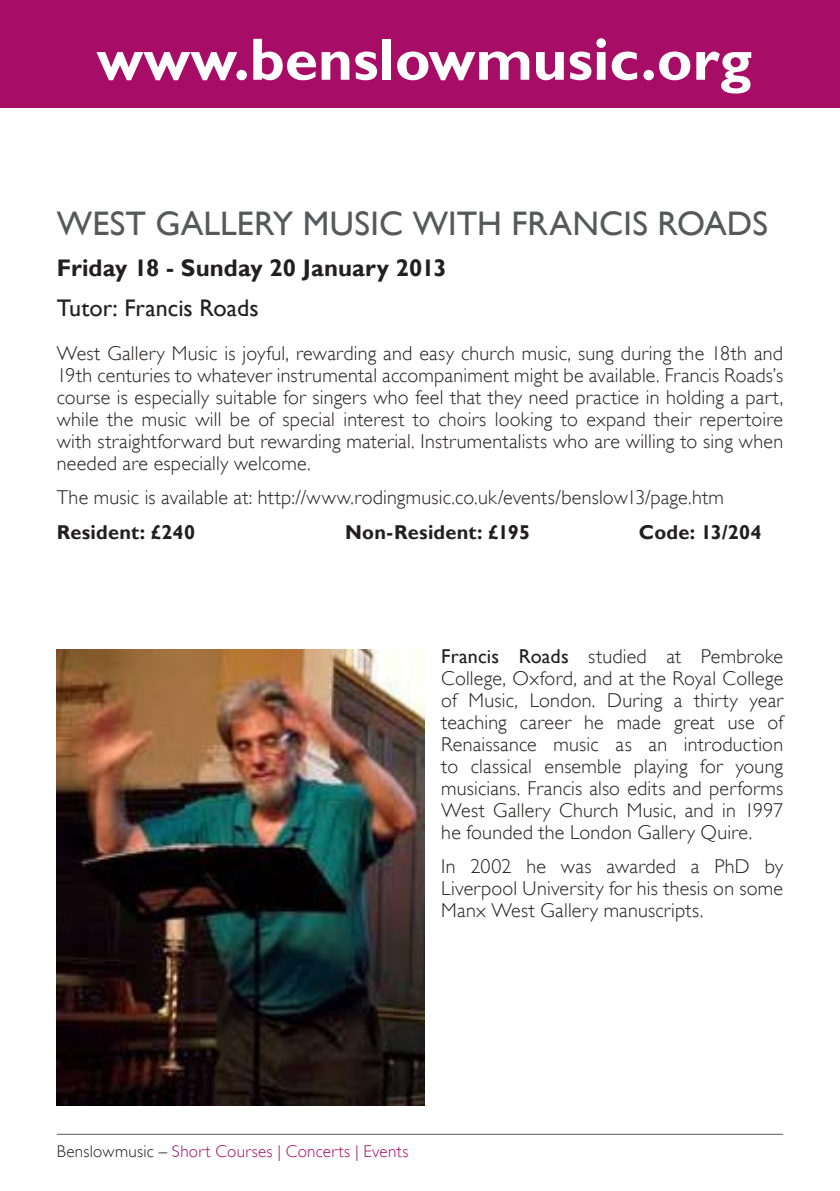
<style>
.page{position:relative;width:840px;height:1191px;background:#fff}
.page>*{position:absolute;margin:0;border:0;box-sizing:border-box;transform-origin:0 0}
.t1{font:700 60px "Gill Sans";color:#fff}
.Tutors_Text{font:34px "Gill Sans";letter-spacing:.005em;color:#57585a}
.Date_Text{font:700 24px "Gill Sans";letter-spacing:.005em;color:#231f20}
.Date_Text-2{font:24px "Gill Sans";color:#231f20}
.Text_Body{font:300 20px/22px "Gill Sans";letter-spacing:.01em;color:#231f20;text-align:justify}
.Text_Body-2{font:700 20px "Gill Sans";letter-spacing:.01em;color:#231f20}
.Text_Body-3{font:300 17px "Gill Sans";letter-spacing:.02em;color:#a70c67}
.s1{font-weight:400}
.s2{color:#231f20}
</style>
<div class="page">
<hr style="left:57px;top:1134px;width:725px;height:1px;background:#57585a">
<div style="left:0;top:0;width:839px;height:108px;background:#a70c67"></div>
<img style="left:57px;top:649px;width:367px;height:457px">
<p class="t1" style="left:96px;top:23px;width:656px">www.benslowmusic.org</p>
<p class="Tutors_Text" style="left:57px;top:204px;width:712px">WEST GALLERY MUSIC WITH FRANCIS ROADS</p>
<p class="Date_Text" style="left:57px;top:253px;width:391px">Friday 18 - Sunday 20 January 2013</p>
<p class="Date_Text-2" style="left:57px;top:294px;width:203px">Tutor: Francis Roads</p>
<p class="Text_Body" style="left:57px;top:342px;width:727px">West Gallery Music is joyful, rewarding and easy church music, sung during the 18th and 19th centuries to whatever instrumental accompaniment might be available. Francis Roads’s course is especially suitable for singers who feel that they need practice in holding a part, while the music will be of special interest to choirs looking to expand their repertoire with straightforward but rewarding material. Instrumentalists who are willing to sing when needed are especially welcome.</p>
<p class="Text_Body" style="left:57px;top:486px;width:668px">The music is available at: http://www.rodingmusic.co.uk/events/benslow13/page.htm</p>
<p class="Text_Body-2" style="left:57px;top:520px;width:140px">Resident: £240</p>
<p class="Text_Body-2" style="left:345px;top:520px;width:186px">Non-Resident: £195</p>
<p class="Text_Body-2" style="left:638px;top:520px;width:124px">Code: 13/204</p>
<p class="Text_Body" style="left:441px;top:645px;width:343px"><span class="s1">Francis Roads</span> studied at Pembroke College, Oxford, and at the Royal College of Music, London. During a thirty year teaching career he made great use of Renaissance music as an introduction to classical ensemble playing for young musicians. Francis also edits and performs West Gallery Church Music, and in 1997 he founded the London Gallery Quire.</p>
<p class="Text_Body" style="left:441px;top:855px;width:343px">In 2002 he was awarded a PhD by Liverpool University for his thesis on some Manx West Gallery manuscripts.</p>
<p class="Text_Body-3" style="left:57px;top:1141px;width:353px"><span class="s2">Benslowmusic –</span> Short Courses | Concerts | Events</p>
</div>
